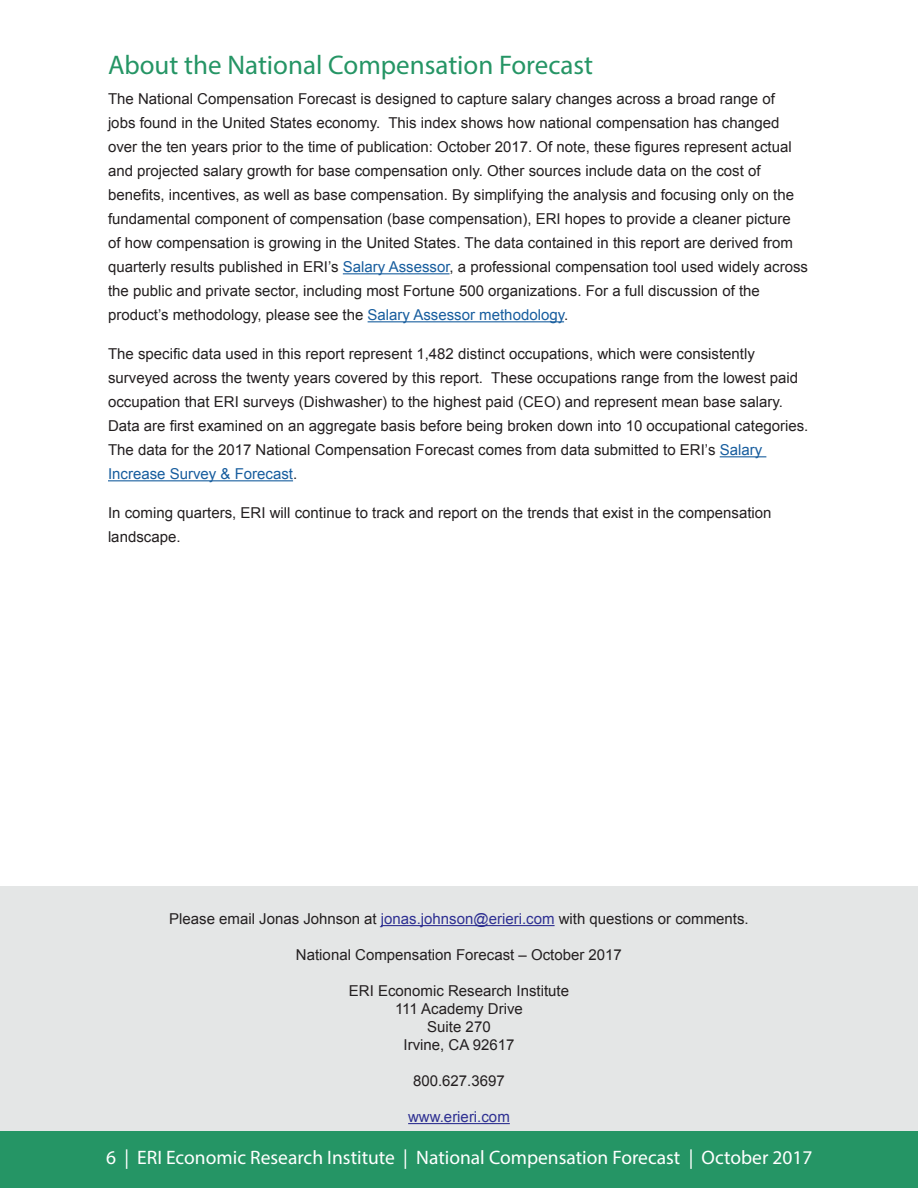
<style>
.page{position:relative;width:918px;height:1188px;background:#fff}
.page>*{position:absolute;margin:0;border:0;box-sizing:border-box;transform-origin:0 0}
.t1{font:27px "Myriad Pro";color:#259565}
.t2{font:19.5px "Myriad Pro";color:#fff}
.t3{font:15px/24px "Arial";color:#231f20}
.t4{font:15px "Arial";color:#2e3092}
.s1{color:#175d9e}
.s2{color:#2e3092}
</style>
<div class="page">
<div style="left:0;top:886px;width:918px;height:248px;background:#e4e6e6"></div>
<hr style="left:381px;top:925px;width:174px;height:1px;background:#2e3092">
<hr style="left:408px;top:1123px;width:102px;height:1px;background:#2e3092">
<div style="left:0;top:1132px;width:918px;height:56px;background:#259565"></div>
<hr style="left:343px;top:273px;width:107px;height:1px;background:#175d9e">
<hr style="left:368px;top:321px;width:196px;height:1px;background:#175d9e">
<hr style="left:720px;top:456px;width:46px;height:1px;background:#175d9e">
<hr style="left:108px;top:480px;width:185px;height:1px;background:#175d9e">
<p class="t1" style="left:108px;top:49px;width:487px">About the National Compensation Forecast</p>
<p class="t3" style="left:108px;top:87px;width:702px">The National Compensation Forecast is designed to capture salary changes across a broad range of<br>jobs found in the United States economy. This index shows how national compensation has changed over the ten years prior to the time of publication: October 2017. Of note, these figures represent actual and projected salary growth for base compensation only. Other sources include data on the cost of benefits, incentives, as well as base compensation. By simplifying the analysis and focusing only on the fundamental component of compensation (base compensation), ERI hopes to provide a cleaner picture<br>of how compensation is growing in the United States. The data contained in this report are derived from quarterly results published in ERI’s <span class="s1">Salary Assessor</span>, a professional compensation tool used widely across the public and private sector, including most Fortune 500 organizations. For a full discussion of the product’s methodology, please see the <span class="s1">Salary Assessor methodology</span>.</p>
<p class="t3" style="left:108px;top:342px;width:702px">The specific data used in this report represent 1,482 distinct occupations, which were consistently surveyed across the twenty years covered by this report. These occupations range from the lowest paid occupation that ERI surveys (Dishwasher) to the highest paid (CEO) and represent mean base salary.<br>Data are first examined on an aggregate basis before being broken down into 10 occupational categories.<br>The data for the 2017 National Compensation Forecast comes from data submitted to ERI’s <span class="s1">Salary Increase Survey &amp; Forecast</span>.</p>
<p class="t3" style="left:108px;top:501px;width:665px">In coming quarters, ERI will continue to track and report on the trends that exist in the compensation landscape.</p>
<p class="t3" style="left:169px;top:907px;width:581px">Please email Jonas Johnson at <span class="s2">jonas.johnson@erieri.com</span> with questions or comments.</p>
<p class="t3" style="left:296px;top:943px;width:327px">National Compensation Forecast – October 2017</p>
<p class="t3" style="left:349px;top:979px;width:222px">ERI Economic Research Institute</p>
<p class="t3" style="left:395px;top:997px;width:129px">111 Academy Drive</p>
<p class="t3" style="left:427px;top:1015px;width:65px">Suite 270</p>
<p class="t3" style="left:404px;top:1033px;width:112px">Irvine, CA 92617</p>
<p class="t3" style="left:413px;top:1069px;width:93px">800.627.3697</p>
<p class="t4" style="left:408px;top:1107px;width:103px">www.erieri.com</p>
<p class="t2" style="left:106px;top:1145px;width:708px">6 | ERI Economic Research Institute | National Compensation Forecast | October 2017</p>
</div>
